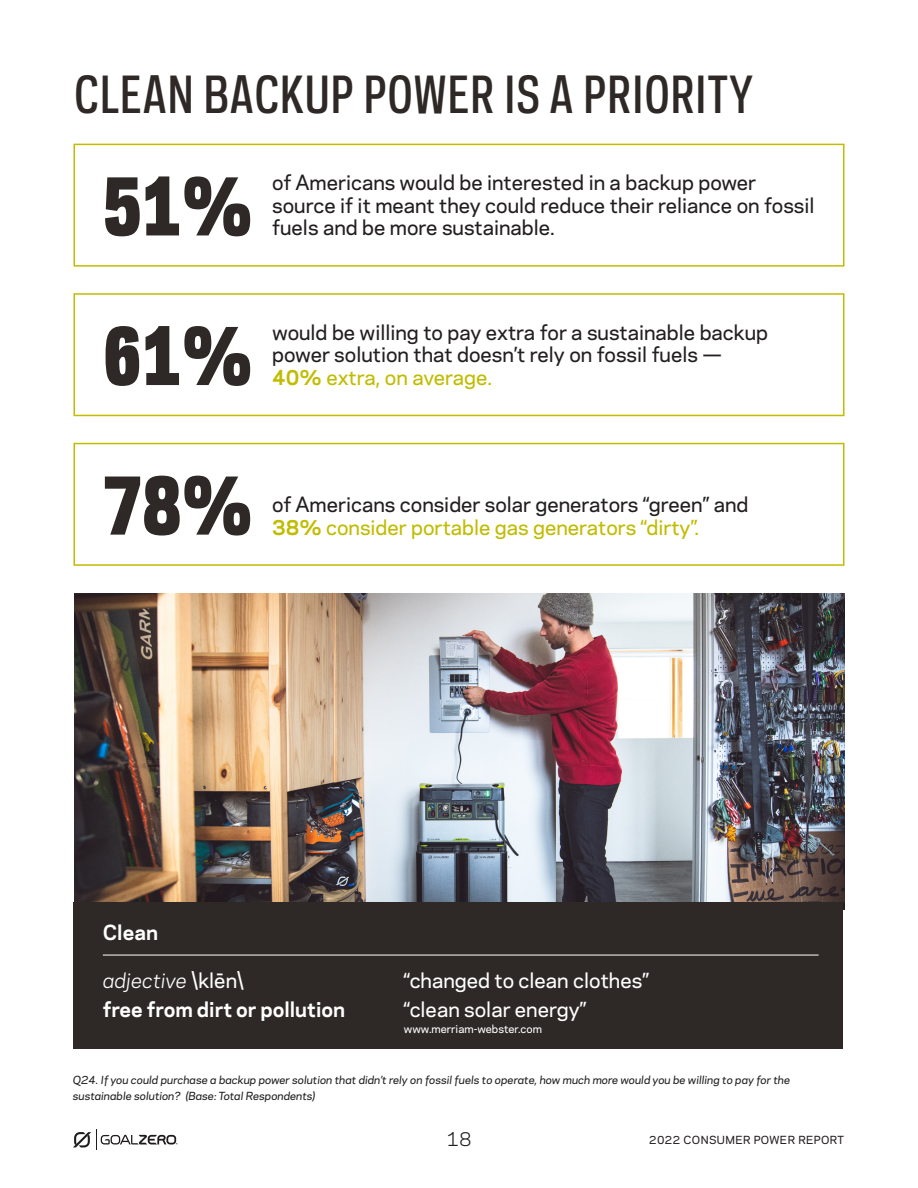
<style>
.page{position:relative;width:918px;height:1188px;background:#fff}
.page>*{position:absolute;margin:0;border:0;box-sizing:border-box;transform-origin:0 0}
.t1{font:800 76.05px/149.6px "Galaxie Polaris Condensed";color:#2e2926;text-align:justify}
.t2{font:500 48px "Galaxie Polaris Condensed";letter-spacing:.02em;color:#2e2926}
.t3{font:500 19.5px/22.5px "Galaxie Polaris";color:#231f20}
.t4{font:700 19.5px/28.5px "Galaxie Polaris";color:#fff}
.t5{font:500 19.5px/28.5px "Galaxie Polaris";color:#fff}
.t6{font:18px "Galaxie Polaris";color:#231f20}
.t7{font:italic 500 10.5px/16.5px "Galaxie Polaris";color:#231f20}
.t8{font:500 10.5px "Galaxie Polaris";letter-spacing:.04em;color:#231f20}
.t9{font:500 10.5px "Galaxie Polaris";color:#fff}
.s1{font-weight:700;color:#c0bc00}
.s2{color:#c0bc00}
.s3{font-weight:400;font-style:italic}
.s4{font-weight:500}
</style>
<div class="page">
<svg style="left:73px;top:1130px;width:105px;height:20px"></svg>
<img style="left:74px;top:593px;width:770px;height:317px">
<div style="left:74px;top:144px;width:770px;height:123px;border:2px solid #c0bc00"></div>
<div style="left:74px;top:293px;width:770px;height:123px;border:2px solid #c0bc00"></div>
<div style="left:74px;top:443px;width:770px;height:123px;border:2px solid #c0bc00"></div>
<div style="left:74px;top:902px;width:769px;height:147px;background:#2e2926"></div>
<hr style="left:103px;top:955px;width:716px;height:1px;background:#fff">
<h2 class="t2" style="left:74px;top:62px;width:681px">CLEAN BACKUP POWER IS A PRIORITY</h2>
<h1 class="t1" style="left:103px;top:130px;width:152px">51% 61% 78%</h1>
<p class="t3" style="left:272px;top:170px;width:544px">of Americans would be interested in a backup power source if it meant they could reduce their reliance on fossil fuels and be more sustainable.</p>
<p class="t3" style="left:272px;top:320px;width:497px">would be willing to pay extra for a sustainable backup power solution that doesn’t rely on fossil fuels —<br><span class="s1">40%</span> <span class="s2">extra, on average.</span></p>
<p class="t3" style="left:272px;top:492px;width:478px">of Americans consider solar generators “green” and<br><span class="s1">38%</span> <span class="s2">consider portable gas generators “dirty”.</span></p>
<p class="t4" style="left:103px;top:917px;width:57px">Clean</p>
<p class="t4" style="left:103px;top:965px;width:244px"><span class="s3">adjective</span> <span class="s4">\klēn\<br></span>free from dirt or pollution</p>
<p class="t5" style="left:404px;top:965px;width:246px">“changed to clean clothes” “clean solar energy”</p>
<p class="t9" style="left:404px;top:1021px;width:140px">www.merriam-webster.com</p>
<p class="t7" style="left:73px;top:1071px;width:719px">Q24. If you could purchase a backup power solution that didn’t rely on fossil fuels to operate, how much more would you be willing to pay for the sustainable solution? (Base: Total Respondents)</p>
<p class="t6" style="left:446px;top:1126px;width:27px">18</p>
<p class="t8" style="left:649px;top:1132px;width:196px">2022 CONSUMER POWER REPORT</p>
</div>
